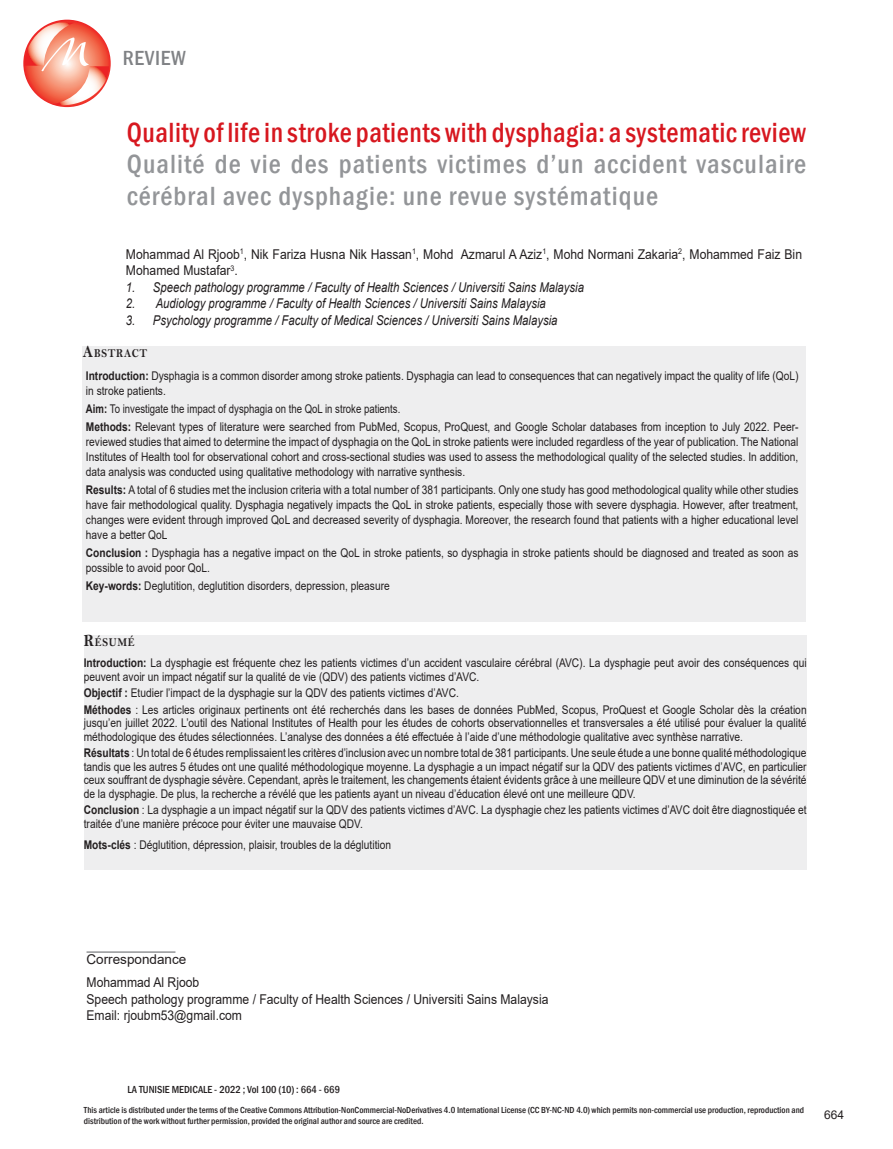
<style>
.page{position:relative;width:893px;height:1149px;background:#fff}
.page>*{position:absolute;margin:0;border:0;box-sizing:border-box;transform-origin:0 0}
.t1{font:500 condensed 28.5px "Franklin Gothic";letter-spacing:.02em;color:#d7171f;scale:.95 1}
.t2{font:500 condensed 27px/31.5px "Franklin Gothic";letter-spacing:.04em;color:#939598}
.t3{font:500 condensed 21px "Franklin Gothic";letter-spacing:.03em;color:#808285}
.t4{font:13.5px/16.5px "Arial";color:#231f20;scale:.9 1}
.t5{font:italic 13.5px "Arial";color:#231f20;scale:.84 1}
.t6{font:13.5px "Arial";color:#231f20}
.t7{font:12px/15px "Arial";color:#231f20;scale:.85 1}
.t8{font:12px "Arial";color:#231f20;scale:.8 1}
.t9{font:12px "Bell MT Bold";letter-spacing:.07em;color:#231f20;scale:.87 1}
.t10{font:12px "Arial";color:#231f20}
.t11{font:500 condensed 10.5px "Franklin Gothic";color:#231f20}
.t12{font:500 condensed 9px "Franklin Gothic";color:#231f20}
.s1{font-size:17.1px}
.s2{font-weight:700}
</style>
<div class="page">
<hr style="left:87px;top:951px;width:88px;height:1px;background:#939598">
<svg style="left:23px;top:20px;width:88px;height:87px"></svg>
<svg style="left:24px;top:23px;width:85px;height:82px"></svg>
<div style="left:83px;top:346px;width:723px;height:275px;background:#eeeeef"></div>
<div style="left:84px;top:634px;width:723px;height:234px;background:#eeeeef"></div>
<p class="t3" style="left:123px;top:44px;width:64px">REVIEW</p>
<p class="t1" style="left:127px;top:114px;width:717px">Quality of life in stroke patients with dysphagia: a systematic review</p>
<p class="t2" style="left:127px;top:148px;width:681px">Qualité de vie des patients victimes d’un accident vasculaire cérébral avec dysphagie: une revue systématique</p>
<p class="t4" style="left:126px;top:245px;width:753px">Mohammad Al Rjoob<sup>1</sup>, Nik Fariza Husna Nik Hassan<sup>1</sup>, Mohd Azmarul A Aziz<sup>1</sup>, Mohd Normani Zakaria<sup>2</sup>, Mohammed Faiz Bin<br>Mohamed Mustafar<sup>3</sup>.</p>
<p class="t5" style="left:126px;top:278px;width:547px">1. Speech pathology programme / Faculty of Health Sciences / Universiti Sains Malaysia</p>
<p class="t5" style="left:126px;top:294px;width:501px">2. Audiology programme / Faculty of Health Sciences / Universiti Sains Malaysia</p>
<p class="t5" style="left:126px;top:311px;width:515px">3. Psychology programme / Faculty of Medical Sciences / Universiti Sains Malaysia</p>
<p class="t9" style="left:83px;top:346px;width:75px"><span class="s1">A</span>BSTRACT</p>
<p class="t7" style="left:86px;top:368px;width:840px"><span class="s2">Introduction:</span> Dysphagia is a common disorder among stroke patients. Dysphagia can lead to consequences that can negatively impact the quality of life (QoL) in stroke patients.</p>
<p class="t8" style="left:86px;top:400px;width:395px"><span class="s2">Aim:</span> To investigate the impact of dysphagia on the QoL in stroke patients.</p>
<p class="t7" style="left:86px;top:419px;width:840px;text-align:justify"><span class="s2">Methods:</span> Relevant types of literature were searched from PubMed, Scopus, ProQuest, and Google Scholar databases from inception to July 2022. Peer&shy;reviewed studies that aimed to determine the impact of dysphagia on the QoL in stroke patients were included regardless of the year of publication. The National Institutes of Health tool for observational cohort and cross-sectional studies was used to assess the methodological quality of the selected studies. In addition, data analysis was conducted using qualitative methodology with narrative synthesis.</p>
<p class="t7" style="left:86px;top:482px;width:840px;text-align:justify"><span class="s2">Results:</span> A total of 6 studies met the inclusion criteria with a total number of 381 participants. Only one study has good methodological quality while other studies have fair methodological quality. Dysphagia negatively impacts the QoL in stroke patients, especially those with severe dysphagia. However, after treatment, changes were evident through improved QoL and decreased severity of dysphagia. Moreover, the research found that patients with a higher educational level have a better QoL</p>
<p class="t7" style="left:86px;top:545px;width:840px"><span class="s2">Conclusion :</span> Dysphagia has a negative impact on the QoL in stroke patients, so dysphagia in stroke patients should be diagnosed and treated as soon as possible to avoid poor QoL.</p>
<p class="t7" style="left:86px;top:578px;width:359px"><span class="s2">Key-words:</span> Deglutition, deglutition disorders, depression, pleasure</p>
<p class="t9" style="left:84px;top:635px;width:60px"><span class="s1">R</span>ÉSUMÉ</p>
<p class="t7" style="left:84px;top:655px;width:852px;line-height:13.5px"><span class="s2">Introduction:</span> La dysphagie est fréquente chez les patients victimes d’un accident vasculaire cérébral (AVC). La dysphagie peut avoir des conséquences qui peuvent avoir un impact négatif sur la qualité de vie (QDV) des patients victimes d’AVC.</p>
<p class="t7" style="left:84px;top:685px;width:443px"><span class="s2">Objectif :</span> Etudier l’impact de la dysphagie sur la QDV des patients victimes d’AVC.</p>
<p class="t7" style="left:84px;top:702px;width:852px;line-height:13.5px;text-align:justify"><span class="s2">Méthodes</span> : Les articles originaux pertinents ont été recherchés dans les bases de données PubMed, Scopus, ProQuest et Google Scholar dès la création jusqu’en juillet 2022. L’outil des National Institutes of Health pour les études de cohorts observationnelles et transversales a été utilisé pour évaluer la qualité méthodologique des études sélectionnées. L’analyse des données a été effectuée à l’aide d’une méthodologie qualitative avec synthèse narrative.</p>
<p class="t7" style="left:84px;top:745px;width:852px;line-height:13.5px;text-align:justify"><span class="s2">Résultats</span> : Un total de 6 études remplissaient les critères d’inclusion avec un nombre total de 381 participants. Une seule étude a une bonne qualité méthodologique tandis que les autres 5 études ont une qualité méthodologique moyenne. La dysphagie a un impact négatif sur la QDV des patients victimes d’AVC, en particulier ceux souffrant de dysphagie sévère. Cependant, après le traitement, les changements étaient évidents grâce à une meilleure QDV et une diminution de la sévérité de la dysphagie. De plus, la recherche a révélé que les patients ayant un niveau d’éducation élevé ont une meilleure QDV.</p>
<p class="t7" style="left:84px;top:802px;width:852px;line-height:13.5px"><span class="s2">Conclusion</span> : La dysphagie a un impact négatif sur la QDV des patients victimes d’AVC. La dysphagie chez les patients victimes d’AVC doit être diagnostiquée et traitée d’une manière précoce pour éviter une mauvaise QDV.</p>
<p class="t7" style="left:84px;top:836px;width:363px"><span class="s2">Mots-clés</span> : Déglutition, dépression, plaisir, troubles de la déglutition</p>
<p class="t6" style="left:87px;top:949px;width:101px">Correspondance</p>
<p class="t4" style="left:87px;top:973px;width:127px">Mohammad Al Rjoob</p>
<p class="t4" style="left:87px;top:990px;width:515px">Speech pathology programme / Faculty of Health Sciences / Universiti Sains Malaysia</p>
<p class="t4" style="left:87px;top:1006px;width:174px">Email: rjoubm53@gmail.com</p>
<p class="t11" style="left:128px;top:1081px;width:214px">LA TUNISIE MEDICALE - 2022 ; Vol 100 (10) : 664 - 669</p>
<p class="t12" style="left:84px;top:1103px;width:722px">This article is distributed under the terms of the Creative Commons Attribution-NonCommercial-NoDerivatives 4.0 International License (CC BY-NC-ND 4.0) which permits non-commercial use production, reproduction and</p>
<p class="t12" style="left:84px;top:1114px;width:341px">distribution of the work without further permission, provided the original author and source are credited.</p>
<p class="t10" style="left:824px;top:1106px;width:22px">664</p>
</div>
